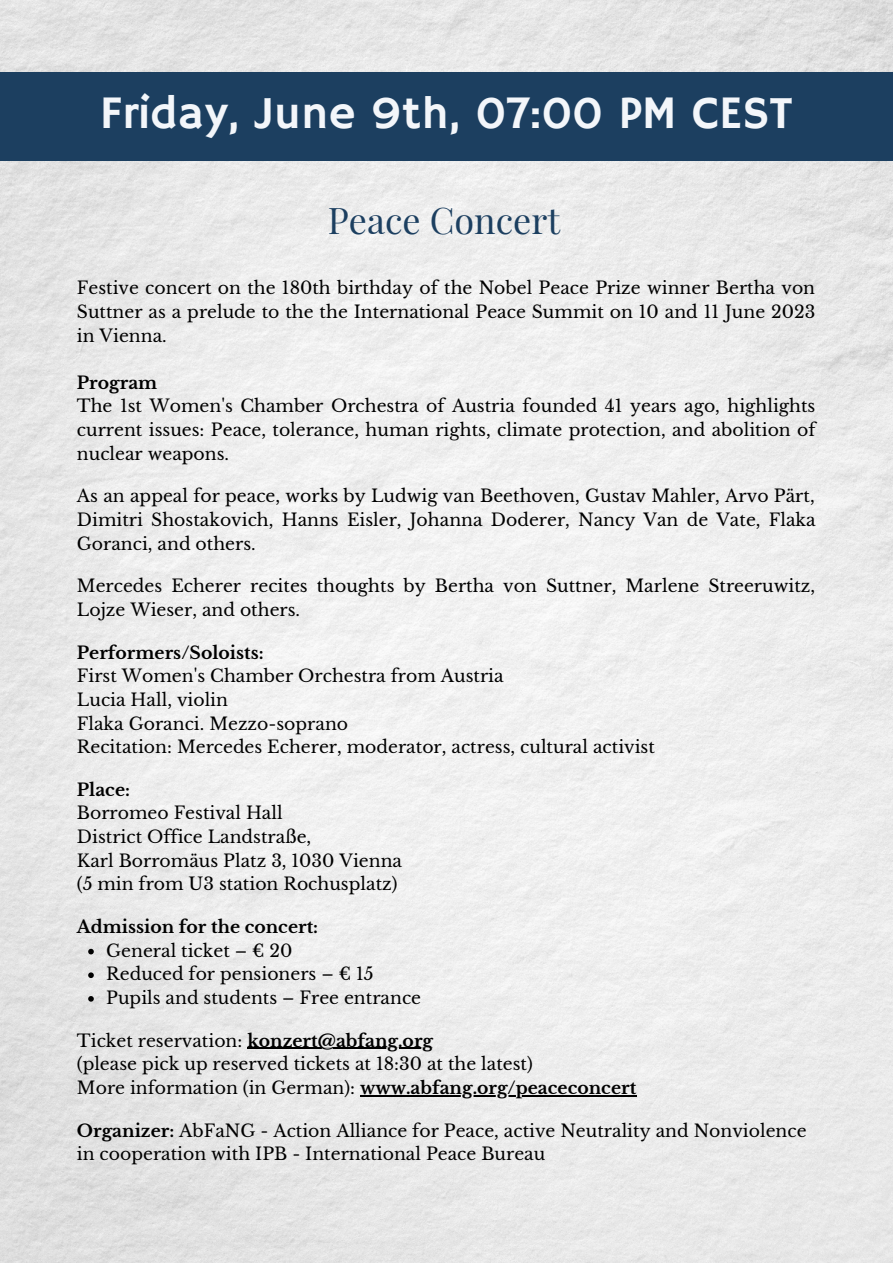
<style>
.page{position:relative;width:893px;height:1264px;background:#fff}
.page>*{position:absolute;margin:0;border:0;box-sizing:border-box;transform-origin:0 0}
.t1{font:46.5px "Hammersmith One";color:#f3f6fa}
.t2{font:36px "Playfair Display";color:#1c3f60}
.t3{font:17.25px/23.5px "Libre Baskerville";color:#000;text-align:justify}
.t4{font:700 17.25px "Libre Baskerville";color:#000}
.s1{font-weight:700}
.s2{font-weight:400}
</style>
<div class="page">
<img style="left:0;top:0;width:892px;height:1262px">
<svg style="left:88px;top:948px;width:6px;height:6px"></svg>
<svg style="left:88px;top:972px;width:6px;height:6px"></svg>
<svg style="left:88px;top:996px;width:6px;height:5px"></svg>
<hr style="left:247px;top:1047px;width:186px;height:1px;background:#000">
<hr style="left:360px;top:1094px;width:276px;height:2px;background:#000">
<div style="left:0;top:72px;width:892px;height:89px;background:#1c3f60"></div>
<p class="t1" style="left:100px;top:87px;width:694px">Friday, June 9th, 07:00 PM CEST</p>
<p class="t2" style="left:328px;top:194px;width:234px">Peace Concert</p>
<p class="t3" style="left:77px;top:276px;width:739px">Festive concert on the 180th birthday of the Nobel Peace Prize winner Bertha von Suttner as a prelude to the the International Peace Summit on 10 and 11 June 2023 in Vienna.</p>
<p class="t4" style="left:77px;top:372px;width:82px">Program</p>
<p class="t3" style="left:77px;top:394px;width:740px">The 1st Women's Chamber Orchestra of Austria founded 41 years ago, highlights current issues: Peace, tolerance, human rights, climate protection, and abolition of nuclear weapons.</p>
<p class="t3" style="left:77px;top:484px;width:740px">As an appeal for peace, works by Ludwig van Beethoven, Gustav Mahler, Arvo Pärt, Dimitri Shostakovich, Hanns Eisler, Johanna Doderer, Nancy Van de Vate, Flaka Goranci, and others.</p>
<p class="t3" style="left:77px;top:574px;width:739px">Mercedes Echerer recites thoughts by Bertha von Suttner, Marlene Streeruwitz,<br>Lojze Wieser, and others.</p>
<p class="t4" style="left:77px;top:642px;width:188px">Performers/Soloists:</p>
<p class="t3" style="left:77px;top:664px;width:428px">First Women's Chamber Orchestra from Austria</p>
<p class="t3" style="left:77px;top:688px;width:153px">Lucia Hall, violin</p>
<p class="t3" style="left:77px;top:711px;width:273px">Flaka Goranci. Mezzo-soprano</p>
<p class="t3" style="left:77px;top:735px;width:579px">Recitation: Mercedes Echerer, moderator, actress, cultural activist</p>
<p class="t4" style="left:77px;top:779px;width:55px">Place:</p>
<p class="t3" style="left:77px;top:801px;width:207px">Borromeo Festival Hall</p>
<p class="t3" style="left:77px;top:825px;width:236px">District Office Landstraße,</p>
<p class="t3" style="left:77px;top:848px;width:326px">Karl Borromäus Platz 3, 1030 Vienna</p>
<p class="t3" style="left:77px;top:872px;width:322px">(5 min from U3 station Rochusplatz)</p>
<p class="t4" style="left:77px;top:916px;width:243px">Admission for the concert:</p>
<p class="t3" style="left:106px;top:938px;width:188px">General ticket – € 20</p>
<p class="t3" style="left:106px;top:962px;width:269px">Reduced for pensioners – € 15</p>
<p class="t3" style="left:106px;top:986px;width:316px">Pupils and students – Free entrance</p>
<p class="t3" style="left:77px;top:1028px;width:357px">Ticket reservation: <span class="s1">konzert@abfang.org</span></p>
<p class="t3" style="left:77px;top:1052px;width:457px">(please pick up reserved tickets at 18:30 at the latest)</p>
<p class="t4" style="left:77px;top:1077px;width:560px"><span class="s2">More information (in German):</span> www.abfang.org/peaceconcert</p>
<p class="t3" style="left:77px;top:1118px;width:731px"><span class="s1">Organizer:</span> AbFaNG - Action Alliance for Peace, active Neutrality and Nonviolence in cooperation with IPB - International Peace Bureau</p>
</div>
